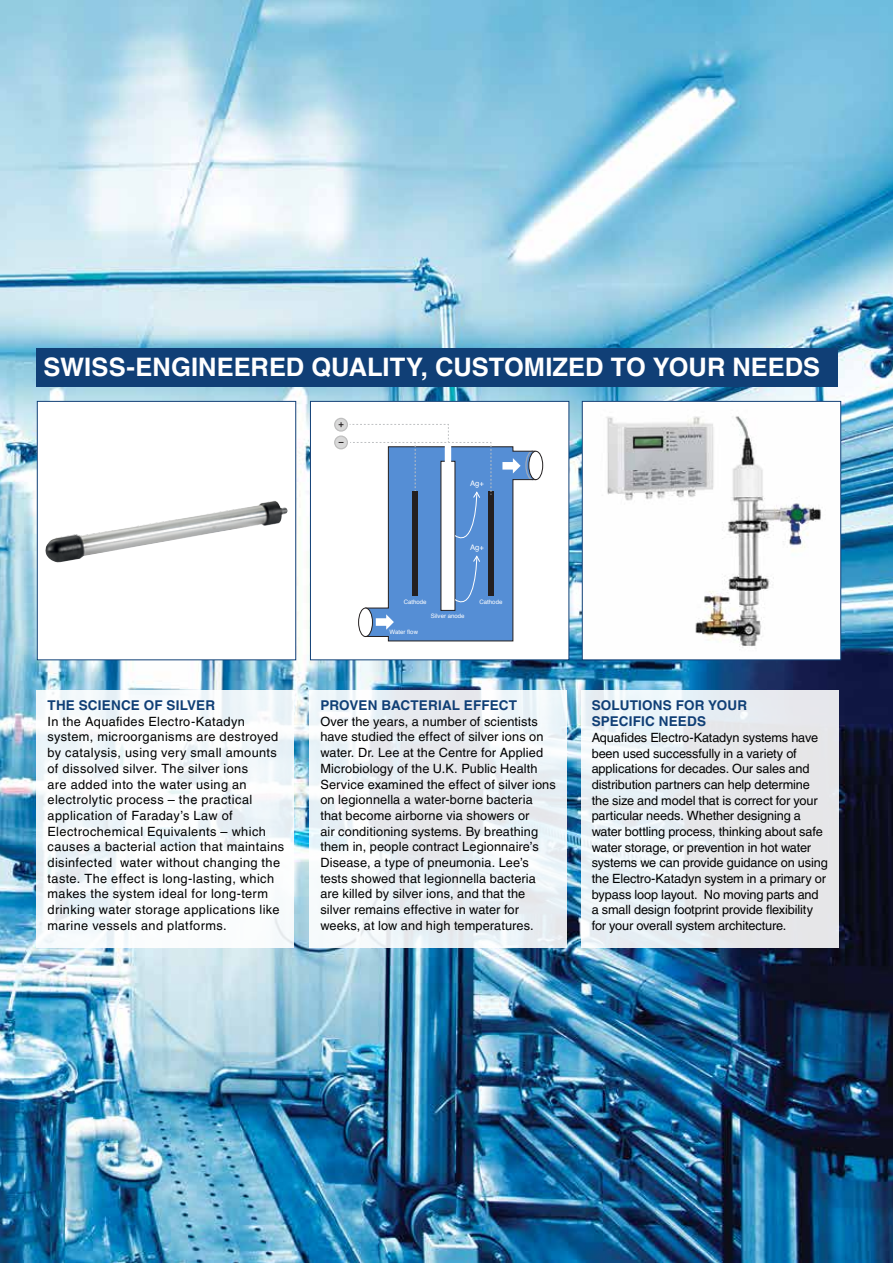
<style>
.page{position:relative;width:893px;height:1263px;background:#fff}
.page>*{position:absolute;margin:0;border:0;box-sizing:border-box;transform-origin:0 0}
.t1{font:700 25.5px "Helvetica LT Pro";color:#fff}
.t2{font:700 13.5px/16.2px "Helvetica LT Pro";letter-spacing:.01em;color:#103f76}
.t3{font:12.75px/15.6px "Helvetica LT Pro";letter-spacing:.01em;color:#000}
.t4{font:12.75px/15.6px "Helvetica LT Pro";letter-spacing:-.01em;color:#000}
.t5{font:12.75px/15.6px "Helvetica LT Pro";letter-spacing:.03em;color:#000}
.t6{font:7.65px "Helvetica";color:#fff}
.t7{font:6px "Helvetica";color:#fff}
</style>
<div class="page">
<img style="left:0;top:0;width:893px;height:1263px">
<div style="left:37px;top:401px;width:259px;height:259px;background:#fff"></div>
<img style="left:45px;top:501px;width:243px;height:61px">
<div style="left:37px;top:401px;width:259px;height:259px;border:1px solid #103f76"></div>
<div style="left:310px;top:401px;width:259px;height:259px;background:#fff"></div>
<svg style="left:335px;top:418px;width:12px;height:13px"></svg>
<div style="left:334px;top:418px;width:14px;height:14px;border:1px solid #bfbfbf;border-radius:50%"></div>
<div style="left:528px;top:451px;width:15px;height:29px;border:1px solid #231f20;border-radius:50%"></div>
<svg style="left:339px;top:422px;width:4px;height:5px"></svg>
<div style="left:335px;top:436px;width:12px;height:13px;background:#d9d9d9;border-radius:50%"></div>
<div style="left:334px;top:435px;width:14px;height:14px;border:1px solid #bfbfbf;border-radius:50%"></div>
<svg style="left:350px;top:424px;width:187px;height:218px"></svg>
<div style="left:310px;top:401px;width:259px;height:259px;border:1px solid #103f76"></div>
<img style="left:584px;top:403px;width:255px;height:255px">
<div style="left:582px;top:401px;width:259px;height:259px;border:1px solid #103f76"></div>
<svg style="left:309px;top:690px;width:258px;height:257px"></svg>
<svg style="left:37px;top:690px;width:257px;height:257px"></svg>
<div style="left:581px;top:690px;width:257px;height:257px;background:linear-gradient(to right,#ecf5f9,#e4e3e5)"></div>
<div style="left:37px;top:348px;width:801px;height:38px;background:#103f76"></div>
<h1 class="t1" style="left:44px;top:352px;width:778px">SWISS-ENGINEERED QUALITY, CUSTOMIZED TO YOUR NEEDS</h1>
<p class="t6" style="left:470px;top:477px;width:15px">Ag+</p>
<p class="t7" style="left:404px;top:597px;width:24px">Cathode</p>
<p class="t6" style="left:470px;top:541px;width:15px">Ag+</p>
<p class="t7" style="left:479px;top:597px;width:24px">Cathode</p>
<p class="t2" style="left:48px;top:697px;width:169px">THE SCIENCE OF SILVER</p>
<p class="t5" style="left:48px;top:713px;width:238px">In the Aquafides Electro-Katadyn system, microorganisms are destroyed by catalysis, using very small amounts of dissolved silver. The silver ions<br>are added into the water using an electrolytic process – the practical application of Faraday’s Law of Electrochemical Equivalents – which causes a bacterial action that maintains disinfected water without changing the taste. The effect is long-lasting, which makes the system ideal for long-term drinking water storage applications like marine vessels and platforms.</p>
<p class="t7" style="left:390px;top:627px;width:30px">Water flow</p>
<p class="t7" style="left:431px;top:612px;width:35px">Silver anode</p>
<p class="t2" style="left:320px;top:697px;width:198px">PROVEN BACTERIAL EFFECT</p>
<p class="t3" style="left:320px;top:713px;width:237px">Over the years, a number of scientists have studied the effect of silver ions on water. Dr. Lee at the Centre for Applied Microbiology of the U.K. Public Health Service examined the effect of silver ions on legionnella a water-borne bacteria that become airborne via showers or<br>air conditioning systems. By breathing them in, people contract Legionnaire’s Disease, a type of pneumonia. Lee’s tests showed that legionnella bacteria are killed by silver ions, and that the silver remains effective in water for weeks, at low and high temperatures.</p>
<p class="t2" style="left:592px;top:697px;width:157px">SOLUTIONS FOR YOUR<br>SPECIFIC NEEDS</p>
<p class="t4" style="left:592px;top:730px;width:238px">Aquafides Electro-Katadyn systems have been used successfully in a variety of applications for decades. Our sales and distribution partners can help determine the size and model that is correct for your particular needs. Whether designing a water bottling process, thinking about safe water storage, or prevention in hot water systems we can provide guidance on using the Electro-Katadyn system in a primary or bypass loop layout. No moving parts and a small design footprint provide flexibility for your overall system architecture.</p>
</div>
